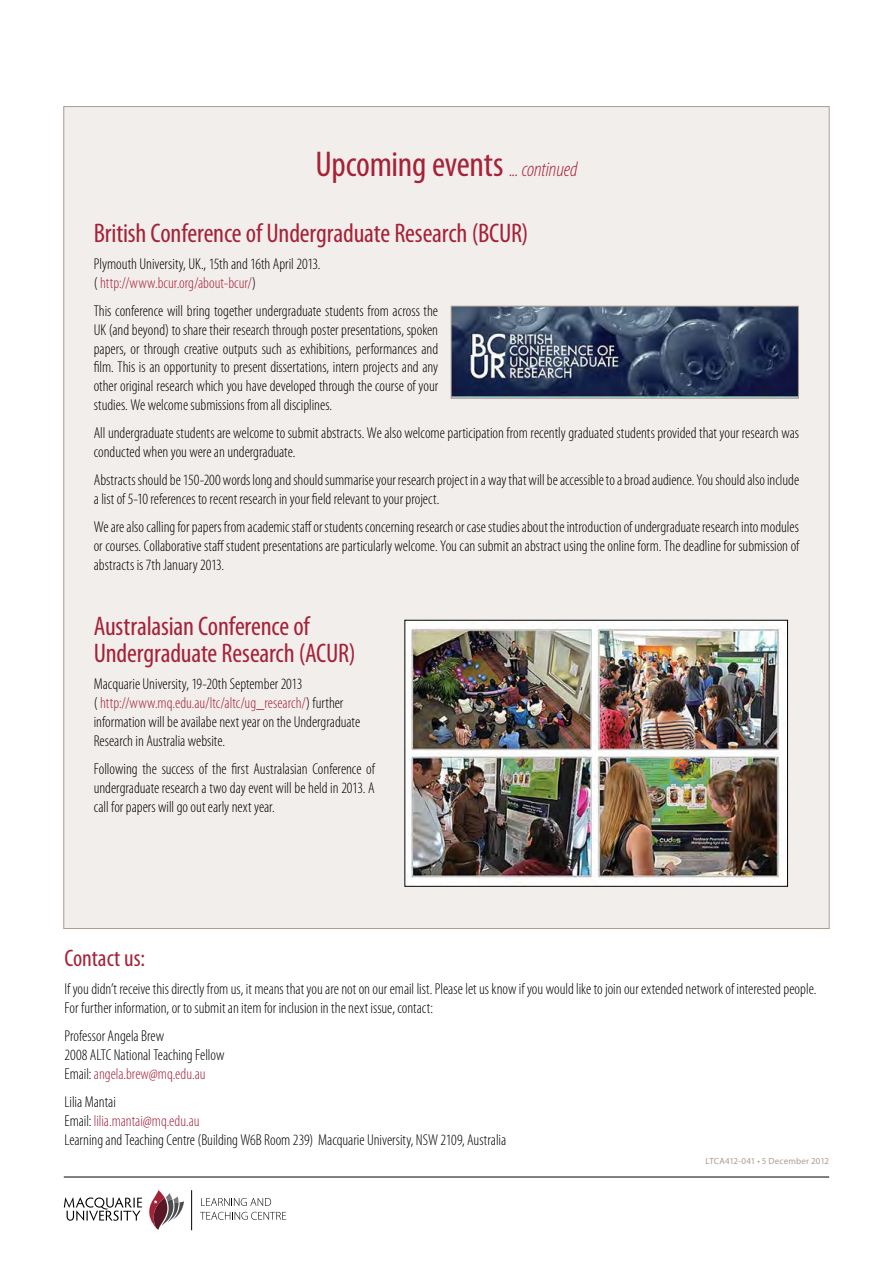
<style>
.page{position:relative;width:893px;height:1263px;background:#fff}
.page>*{position:absolute;margin:0;border:0;box-sizing:border-box;transform-origin:0 0}
.Head_1{font:condensed 36px "Myriad Pro";letter-spacing:-.01em;color:#a52238}
.Head_1-2{font:condensed 27px/27px "Myriad Pro";letter-spacing:-.005em;color:#a52238}
.Body{font:condensed 24px "Myriad Pro";color:#a52238}
.Body-2{font:300 condensed 15.75px/18.9px "Myriad Pro";color:#000}
.t1{font:9px "Myriad Pro";letter-spacing:.015em;color:#ab9c8f}
.s1{font-weight:300;font-style:italic;font-size:21px}
.s2{color:#a52238}
</style>
<div class="page">
<svg style="left:64px;top:1197px;width:78px;height:24px"></svg>
<hr style="left:191px;top:1190px;width:1px;height:40px;background:#000">
<svg style="left:149px;top:1190px;width:35px;height:40px"></svg>
<svg style="left:201px;top:1198px;width:70px;height:8px"></svg>
<svg style="left:200px;top:1212px;width:86px;height:8px"></svg>
<hr style="left:64px;top:1177px;width:765px;height:1px;background:#000">
<div style="left:64px;top:107px;width:765px;height:821px;background:#f2eeec"></div>
<img style="left:453px;top:308px;width:344px;height:88px">
<div style="left:451px;top:306px;width:348px;height:92px;border:1px solid #ab9c8f"></div>
<img style="left:407px;top:622px;width:379px;height:262px">
<h1 class="Head_1" style="left:315px;top:143px;width:264px">Upcoming events <span class="s1">... continued</span></h1>
<h1 class="Head_1-2" style="left:94px;top:219px;width:436px">British Conference of Undergraduate Research (BCUR)</h1>
<p class="Body-2" style="left:94px;top:254px;width:228px">Plymouth University, UK., 15th and 16th April 2013. ( <span class="s2">http://www.bcur.org/about-bcur/</span>)</p>
<p class="Body-2" style="left:94px;top:301px;width:346px;text-align:justify">This conference will bring together undergraduate students from across the UK (and beyond) to share their research through poster presentations, spoken papers, or through creative outputs such as exhibitions, performances and film. This is an opportunity to present dissertations, intern projects and any other original research which you have developed through the course of your studies. We welcome submissions from all disciplines.</p>
<p class="Body-2" style="left:94px;top:423px;width:707px">All undergraduate students are welcome to submit abstracts. We also welcome participation from recently graduated students provided that your research was conducted when you were an undergraduate.</p>
<p class="Body-2" style="left:94px;top:470px;width:707px">Abstracts should be 150-200 words long and should summarise your research project in a way that will be accessible to a broad audience. You should also include a list of 5-10 references to recent research in your field relevant to your project.</p>
<p class="Body-2" style="left:94px;top:517px;width:707px;text-align:justify">We are also calling for papers from academic staff or students concerning research or case studies about the introduction of undergraduate research into modules or courses. Collaborative staff student presentations are particularly welcome. You can submit an abstract using the online form. The deadline for submission of abstracts is 7th January 2013.</p>
<h1 class="Head_1-2" style="left:94px;top:612px;width:263px">Australasian Conference of<br>Undergraduate Research (ACUR)</h1>
<p class="Body-2" style="left:94px;top:674px;width:251px">Macquarie University, 19-20th September 2013<br>( <span class="s2">http://www.mq.edu.au/ltc/altc/ug_research/</span>) further</p>
<p class="Body-2" style="left:94px;top:712px;width:268px">information will be availabe next year on the Undergraduate<br>Research in Australia website.</p>
<p class="Body-2" style="left:94px;top:759px;width:283px;text-align:justify">Following the success of the first Australasian Conference of undergraduate research a two day event will be held in 2013. A call for papers will go out early next year.</p>
<p class="Body" style="left:65px;top:944px;width:82px">Contact us:</p>
<p class="Body-2" style="left:65px;top:979px;width:753px">If you didn’t receive this directly from us, it means that you are not on our email list. Please let us know if you would like to join our extended network of interested people.<br>For further information, or to submit an item for inclusion in the next issue, contact:</p>
<p class="Body-2" style="left:65px;top:1026px;width:161px">Professor Angela Brew<br>2008 ALTC National Teaching Fellow<br>Email: <span class="s2">angela.brew@mq.edu.au</span></p>
<p class="Body-2" style="left:64px;top:1092px;width:443px">Lilia Mantai<br>Email: <span class="s2">lilia.mantai@mq.edu.au<br></span>Learning and Teaching Centre (Building W6B Room 239) Macquarie University, NSW 2109, Australia</p>
<p class="t1" style="left:705px;top:1156px;width:125px">LTCA412-041 • 5 December 2012</p>
</div>
